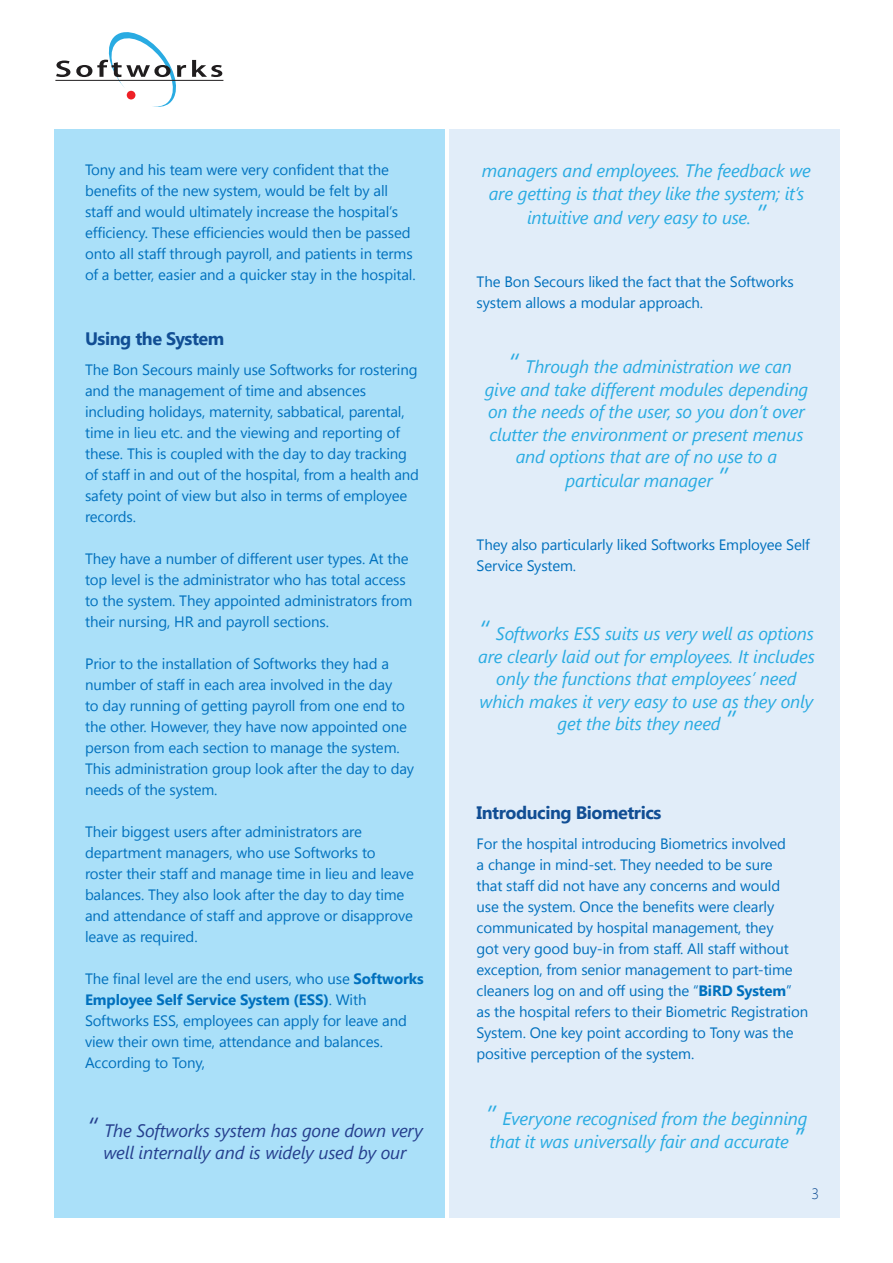
<style>
.page{position:relative;width:893px;height:1263px;background:#fff}
.page>*{position:absolute;margin:0;border:0;box-sizing:border-box;transform-origin:0 0}
.t1{font:italic 18px/22.5px "Segoe UI";letter-spacing:-.01em;color:#29abe2;text-align:center}
.t2{font:italic 18px/22.5px "Segoe UI";letter-spacing:-.01em;color:#253f8e;text-align:center}
.t3{font:700 18px "Segoe UI";letter-spacing:-.025em;color:#114e94}
.t4{font:15px/21px "Segoe UI";letter-spacing:-.01em;color:#0070bd}
.t5{font:300 15px "Segoe UI";color:#114e94}
.s1{font-weight:700}
.s2{font-size:27px}
</style>
<div class="page">
<div style="left:54px;top:129px;width:390px;height:1089px;background:#aae0f9"></div>
<div style="left:449px;top:129px;width:390px;height:1089px;background:#e1edf9"></div>
<svg style="left:56px;top:61px;width:14px;height:16px"></svg>
<svg style="left:76px;top:32px;width:110px;height:75px"></svg>
<svg style="left:192px;top:60px;width:30px;height:17px"></svg>
<hr style="left:55px;top:80px;width:168px;height:1px;background:#201d1e">
<div style="left:127px;top:91px;width:8px;height:8px;background:#ee2026;border-radius:50%"></div>
<p class="t4" style="left:85px;top:159px;width:332px">Tony and his team were very confident that the benefits of the new system, would be felt by all staff and would ultimately increase the hospital’s efficiency. These efficiencies would then be passed onto all staff through payroll, and patients in terms of a better, easier and a quicker stay in the hospital.</p>
<p class="t3" style="left:85px;top:326px;width:141px">Using the System</p>
<p class="t4" style="left:85px;top:358px;width:335px">The Bon Secours mainly use Softworks for rostering and the management of time and absences including holidays, maternity, sabbatical, parental, time in lieu etc. and the viewing and reporting of these. This is coupled with the day to day tracking of staff in and out of the hospital, from a health and safety point of view but also in terms of employee records.</p>
<p class="t4" style="left:85px;top:547px;width:329px">They have a number of different user types. At the top level is the administrator who has total access to the system. They appointed administrators from their nursing, HR and payroll sections.</p>
<p class="t4" style="left:85px;top:652px;width:331px">Prior to the installation of Softworks they had a number of staff in each area involved in the day<br>to day running of getting payroll from one end to the other. However, they have now appointed one person from each section to manage the system.<br>This administration group look after the day to day needs of the system.</p>
<p class="t4" style="left:85px;top:820px;width:330px">Their biggest users after administrators are department managers, who use Softworks to roster their staff and manage time in lieu and leave balances. They also look after the day to day time and attendance of staff and approve or disapprove leave as required.</p>
<p class="t4" style="left:85px;top:967px;width:340px">The final level are the end users, who use <span class="s1">Softworks Employee Self Service System (ESS)</span>. With Softworks ESS, employees can apply for leave and view their own time, attendance and balances.<br>According to Tony,</p>
<p class="t2" style="left:87px;top:1118px;width:337px"><span class="s2">“</span> The Softworks system has gone down very well internally and is widely used by our</p>
<p class="t1" style="left:482px;top:158px;width:331px;line-height:23.2px">managers and employees. The feedback we are getting is that they like the system; it’s intuitive and very easy to use. <span class="s2">”</span></p>
<p class="t4" style="left:477px;top:270px;width:319px">The Bon Secours liked the fact that the Softworks system allows a modular approach.</p>
<p class="t1" style="left:485px;top:355px;width:325px"><span class="s2">“</span> Through the administration we can<br>give and take different modules depending on the needs of the user, so you don’t over clutter the environment or present menus and options that are of no use to a</p>
<p class="t1" style="left:565px;top:469px;width:164px">particular manager <span class="s2">”</span></p>
<p class="t4" style="left:477px;top:534px;width:335px">They also particularly liked Softworks Employee Self<br>Service System.</p>
<p class="t1" style="left:478px;top:622px;width:338px"><span class="s2">“</span> Softworks ESS suits us very well as options are clearly laid out for employees. It includes only the functions that employees’ need which makes it very easy to use as they only get the bits they need <span class="s2">”</span></p>
<p class="t3" style="left:477px;top:800px;width:186px">Introducing Biometrics</p>
<p class="t4" style="left:477px;top:833px;width:333px">For the hospital introducing Biometrics involved<br>a change in mind-set. They needed to be sure<br>that staff did not have any concerns and would<br>use the system. Once the benefits were clearly communicated by hospital management, they<br>got very good buy-in from staff. All staff without exception, from senior management to part-time cleaners log on and off using the “<span class="s1">BiRD System</span>” as the hospital refers to their Biometric Registration System. One key point according to Tony was the positive perception of the system.</p>
<p class="t1" style="left:485px;top:1107px;width:323px;text-align:left"><span class="s2">”</span> Everyone recognised from the beginning that it was universally fair and accurate <span class="s2">”</span></p>
<p class="t5" style="left:811px;top:1183px;width:9px">3</p>
</div>
